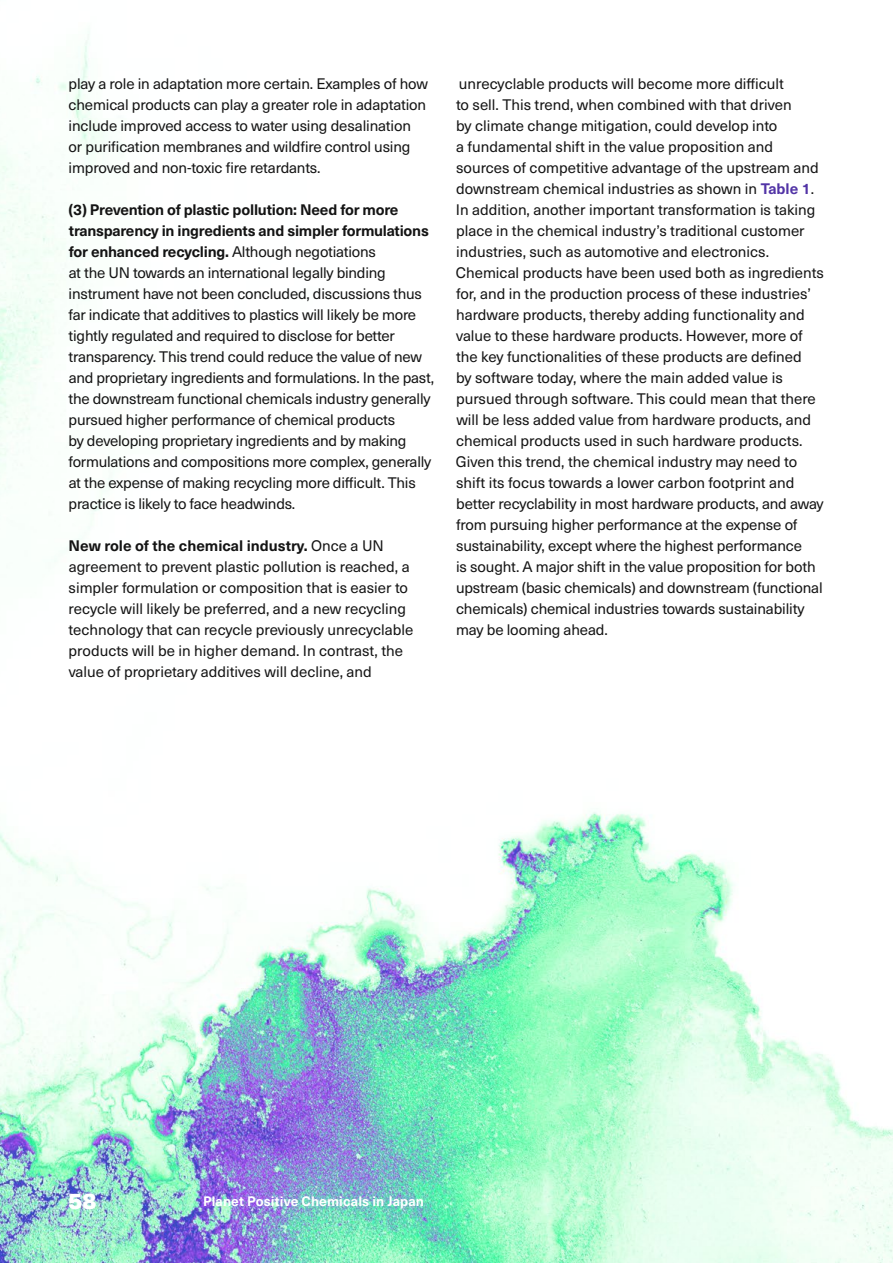
<style>
.page{position:relative;width:893px;height:1263px;background:#fff}
.page>*{position:absolute;margin:0;border:0;box-sizing:border-box;transform-origin:0 0}
.t1{font:900 22.5px "Neue Haas Unica W1 G";color:#fff}
.t2{font:15px/21px "Neue Haas Unica W1 G";letter-spacing:-.01em;color:#141414}
.t3{font:700 13.5px "Neue Haas Unica W1 G";letter-spacing:.005em;color:#fff}
.s1{font-weight:700}
.s2{font-weight:700;color:#5234a6}
</style>
<div class="page">
<img style="left:0;top:34px;width:893px;height:1229px">
<p class="t2" style="left:69px;top:72px;width:361px">play a role in adaptation more certain. Examples of how chemical products can play a greater role in adaptation include improved access to water using desalination or purification membranes and wildfire control using improved and non-toxic fire retardants.</p>
<p class="t2" style="left:69px;top:198px;width:367px"><span class="s1">(3) Prevention of plastic pollution: Need for more transparency in ingredients and simpler formulations for enhanced recycling.</span> Although negotiations<br>at the UN towards an international legally binding instrument have not been concluded, discussions thus far indicate that additives to plastics will likely be more tightly regulated and required to disclose for better transparency. This trend could reduce the value of new and proprietary ingredients and formulations. In the past, the downstream functional chemicals industry generally pursued higher performance of chemical products<br>by developing proprietary ingredients and by making formulations and compositions more complex, generally at the expense of making recycling more difficult. This practice is likely to face headwinds.</p>
<p class="t2" style="left:69px;top:534px;width:346px"><span class="s1">New role of the chemical industry.</span> Once a UN agreement to prevent plastic pollution is reached, a simpler formulation or composition that is easier to recycle will likely be preferred, and a new recycling technology that can recycle previously unrecyclable products will be in higher demand. In contrast, the value of proprietary additives will decline, and</p>
<p class="t2" style="left:456px;top:72px;width:370px">unrecyclable products will become more difficult<br>to sell. This trend, when combined with that driven<br>by climate change mitigation, could develop into<br>a fundamental shift in the value proposition and sources of competitive advantage of the upstream and downstream chemical industries as shown in <span class="s2">Table 1</span>.<br>In addition, another important transformation is taking place in the chemical industry’s traditional customer industries, such as automotive and electronics.<br>Chemical products have been used both as ingredients for, and in the production process of these industries’ hardware products, thereby adding functionality and value to these hardware products. However, more of the key functionalities of these products are defined<br>by software today, where the main added value is pursued through software. This could mean that there will be less added value from hardware products, and chemical products used in such hardware products.<br>Given this trend, the chemical industry may need to shift its focus towards a lower carbon footprint and better recyclability in most hardware products, and away from pursuing higher performance at the expense of sustainability, except where the highest performance<br>is sought. A major shift in the value proposition for both upstream (basic chemicals) and downstream (functional chemicals) chemical industries towards sustainability may be looming ahead.</p>
<h1 class="t1" style="left:68px;top:1183px;width:30px">58</h1>
<p class="t3" style="left:203px;top:1191px;width:222px">Planet Positive Chemicals in Japan</p>
</div>
